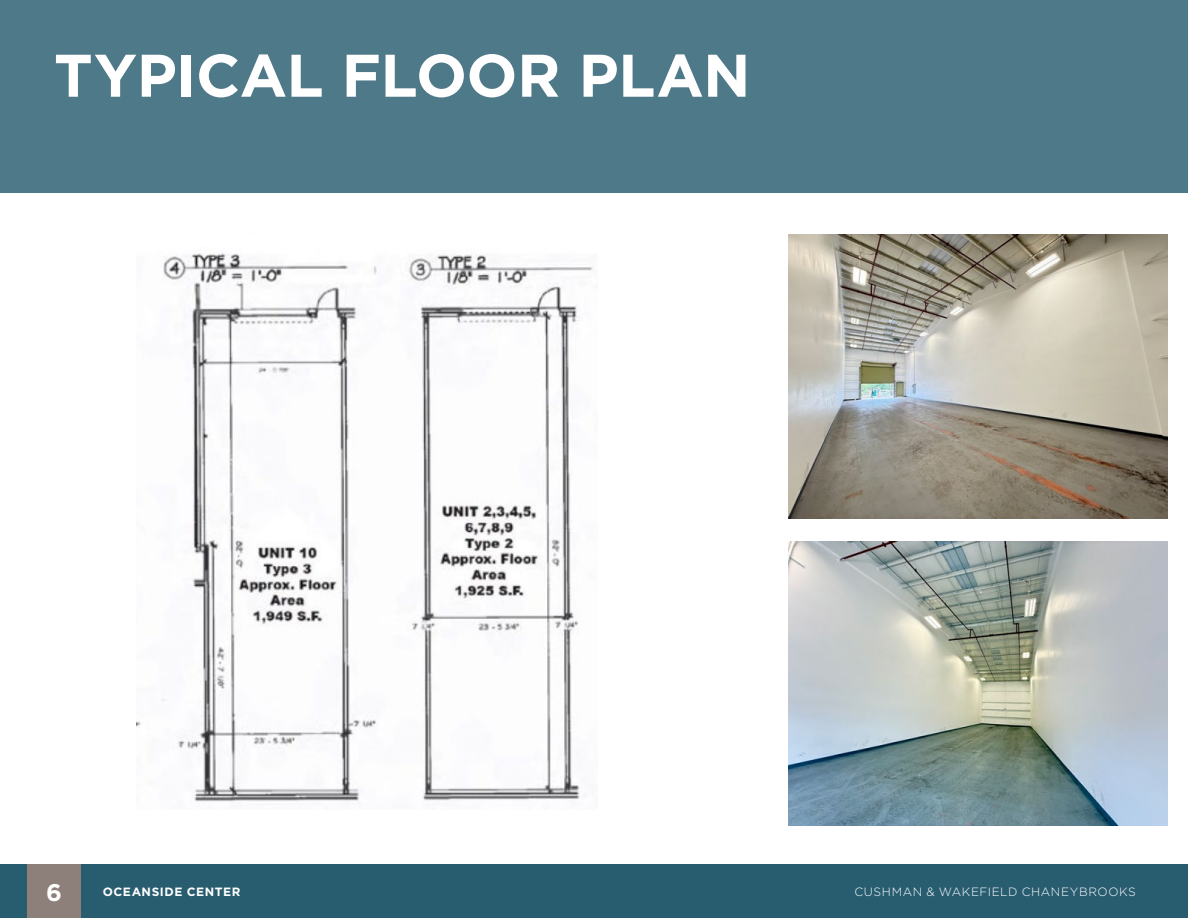
<style>
.page{position:relative;width:1188px;height:918px;background:#fff}
.page>*{position:absolute;margin:0;border:0;box-sizing:border-box;transform-origin:0 0}
.t1{font:700 60px "Gotham";letter-spacing:-.01em;color:#fff}
.t2{font:700 24px "Gotham";color:#fff}
.t3{font:300 12px "Gotham";letter-spacing:.045em;color:#fff}
.t4{font:700 12px "Gotham";letter-spacing:.045em;color:#fff}
</style>
<div class="page">
<div style="left:0;top:864px;width:1188px;height:54px;background:#285c6f"></div>
<div style="left:27px;top:864px;width:54px;height:54px;background:#8d807a"></div>
<div style="left:0;top:0;width:1188px;height:193px;background:#4e7988"></div>
<img style="left:137px;top:253px;width:456px;height:549px">
<img style="left:788px;top:234px;width:380px;height:284px">
<img style="left:788px;top:541px;width:380px;height:284px">
<h1 class="t1" style="left:54px;top:36px;width:698px">TYPICAL FLOOR PLAN</h1>
<h2 class="t2" style="left:46px;top:877px;width:17px">6</h2>
<p class="t4" style="left:103px;top:884px;width:139px">OCEANSIDE CENTER</p>
<p class="t3" style="left:855px;top:884px;width:283px">CUSHMAN &amp; WAKEFIELD CHANEYBROOKS</p>
</div>
